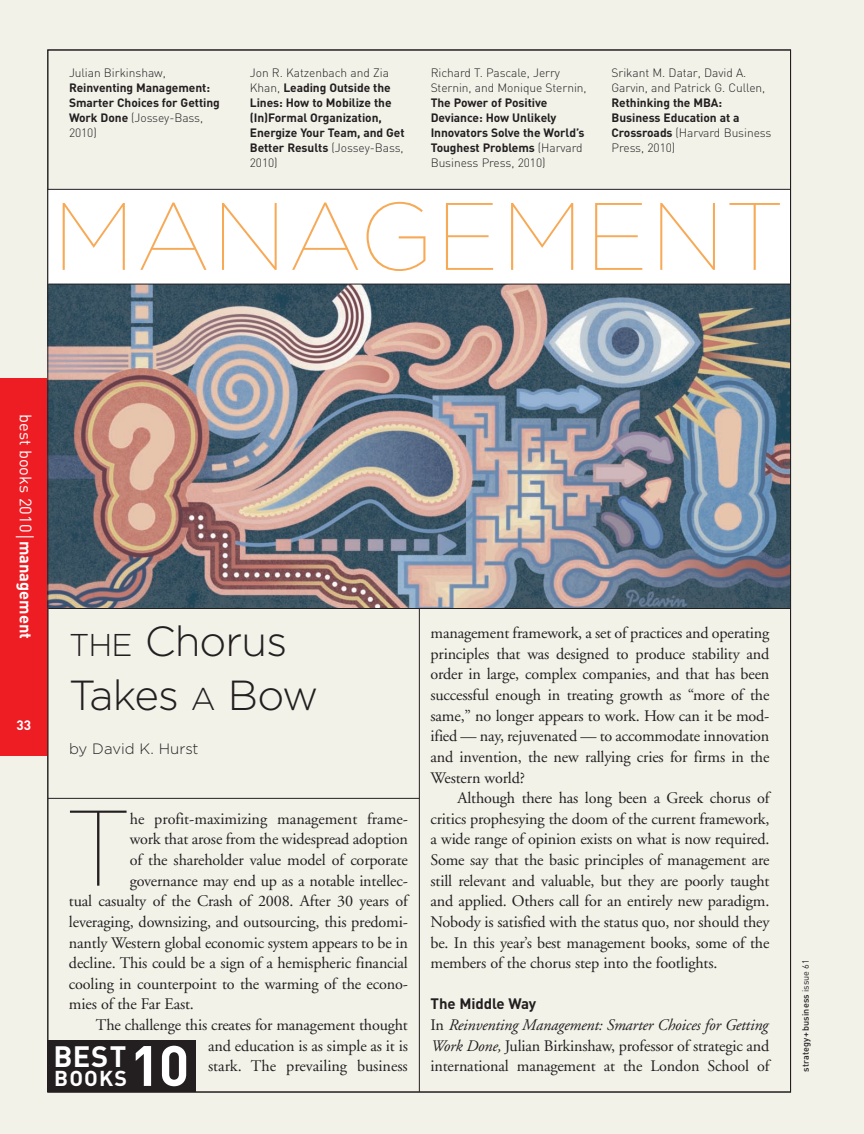
<style>
.page{position:relative;width:864px;height:1134px;background:#f2f2e9}
.page>*{position:absolute;margin:0;border:0;box-sizing:border-box;transform-origin:0 0}
.t1{font:100 107.25px "Gotham";color:#231f20}
.t2{font:100 95.55px "Gotham";letter-spacing:.02em;color:#f7a955}
.t3{font:700 56.1px "DIN";color:#fff}
.t4{font:300 42px/54px "Gotham";letter-spacing:-.02em;color:#231f20}
.t5{font:700 29.1px "DIN";color:#fff}
.t6{font:700 21.3px "DIN";letter-spacing:.055em;color:#fff}
.t7{font:16.5px "DIN";color:#fff}
.t8{font:16.2px/20.5px "Adobe Garamond";letter-spacing:-.01em;color:#231f20;text-align:justify}
.t9{font:300 15px "Gotham";color:#231f20}
.t10{font:700 15px "DIN";letter-spacing:-.005em;color:#231f20}
.t11{font:700 13.5px "DIN";color:#fff}
.t12{font:700 12px/15px "DIN";letter-spacing:-.005em;color:#231f20}
.t13{font:300 12px/15px "DIN";letter-spacing:-.005em;color:#231f20}
.t14{font:500 9px "DIN";letter-spacing:.01em;color:#231f20}
.s1{font-weight:300}
.s2{font-weight:700}
.s3{font-size:31.5px}
.s4{font-style:italic}
.s5{font-weight:400}
</style>
<div class="page">
<div style="left:48px;top:190px;width:742px;height:94px;background:#fff"></div>
<div style="left:0;top:378px;width:48px;height:378px;background:#ee1d23"></div>
<svg style="left:16px;top:536px;width:18px;height:1px"></svg>
<hr style="left:48px;top:189px;width:743px;height:1px;background:#231f20">
<hr style="left:419px;top:334px;width:1px;height:758px;background:#231f20">
<hr style="left:48px;top:798px;width:371px;height:1px;background:#231f20">
<img style="left:50px;top:285px;width:739px;height:323px">
<div style="left:48px;top:1040px;width:148px;height:52px;background:#231f20"></div>
<hr style="left:48px;top:284px;width:742px;height:1px;background:#231f20">
<hr style="left:48px;top:608px;width:742px;height:1px;background:#231f20">
<p class="t13" style="left:69px;top:65px;width:98px">Julian Birkinshaw,</p>
<p class="t12" style="left:69px;top:80px;width:152px">Reinventing Management:<br>Smarter Choices for Getting<br>Work Done <span class="s1">(Jossey-Bass,<br>2010)</span></p>
<p class="t12" style="left:250px;top:65px;width:156px"><span class="s1">Jon R. Katzenbach and Zia<br>Khan,</span> Leading Outside the<br>Lines: How to Mobilize the (In)Formal Organization,<br>Energize Your Team, and Get<br>Better Results <span class="s1">(Jossey-Bass,<br>2010)</span></p>
<p class="t13" style="left:431px;top:65px;width:157px">Richard T. Pascale, Jerry<br>Sternin, and Monique Sternin,</p>
<p class="t12" style="left:431px;top:95px;width:155px">The Power of Positive<br>Deviance: How Unlikely<br>Innovators Solve the World’s<br>Toughest Problems <span class="s1">(Harvard<br>Business Press, 2010)</span></p>
<p class="t13" style="left:612px;top:65px;width:155px">Srikant M. Datar, David A.<br>Garvin, and Patrick G. Cullen,</p>
<p class="t12" style="left:612px;top:95px;width:161px">Rethinking the MBA:<br>Business Education at a<br>Crossroads <span class="s1">(Harvard Business<br>Press, 2010)</span></p>
<h2 class="t2" style="left:53px;top:181px;width:731px">MANAGEMENT</h2>
<p class="t7" style="left:35px;top:414px;width:227px;rotate:90deg">best books 2010 <span class="s2">management</span></p>
<p class="t11" style="left:17px;top:718px;width:16px">33</p>
<h3 class="t4" style="left:69px;top:615px;width:251px"><span class="s3">THE</span> Chorus<br>Takes <span class="s3">A</span> Bow</h3>
<p class="t9" style="left:69px;top:740px;width:131px">by David K. Hurst</p>
<h1 class="t1" style="left:67px;top:786px;width:64px">T</h1>
<p class="t8" style="left:130px;top:810px;width:280px">he profit-maximizing management frame-</p>
<p class="t8" style="left:130px;top:830px;width:280px">work that arose from the widespread adoption</p>
<p class="t8" style="left:130px;top:851px;width:280px">of the shareholder value model of corporate</p>
<p class="t8" style="left:130px;top:872px;width:280px">governance may end up as a notable intellec-</p>
<p class="t8" style="left:69px;top:892px;width:340px">tual casualty of the Crash of 2008. After 30 years of</p>
<p class="t8" style="left:69px;top:913px;width:340px">leveraging, downsizing, and outsourcing, this predomi-</p>
<p class="t8" style="left:69px;top:934px;width:340px">nantly Western global economic system appears to be in</p>
<p class="t8" style="left:69px;top:954px;width:340px">decline. This could be a sign of a hemispheric financial</p>
<p class="t8" style="left:69px;top:975px;width:341px">cooling in counterpoint to the warming of the econo-</p>
<p class="t8" style="left:69px;top:995px;width:126px">mies of the Far East.</p>
<p class="t8" style="left:96px;top:1016px;width:313px">The challenge this creates for management thought</p>
<p class="t8" style="left:208px;top:1037px;width:201px">and education is as simple as it is</p>
<p class="t8" style="left:208px;top:1057px;width:201px">stark. The prevailing business</p>
<h3 class="t3" style="left:130px;top:1034px;width:61px">10</h3>
<h3 class="t5" style="left:53px;top:1040px;width:75px">BEST</h3>
<h3 class="t6" style="left:54px;top:1066px;width:74px">BOOKS</h3>
<p class="t8" style="left:431px;top:624px;width:340px">management framework, a set of practices and operating principles that was designed to produce stability and order in large, complex companies, and that has been successful enough in treating growth as “more of the same,” no longer appears to work. How can it be mod&shy;ified — nay, rejuvenated — to accommodate innovation and invention, the new rallying cries for firms in the Western world?</p>
<p class="t8" style="left:431px;top:789px;width:340px;text-indent:27px">Although there has long been a Greek chorus of critics prophesying the doom of the current framework, a wide range of opinion exists on what is now required.<br>Some say that the basic principles of management are still relevant and valuable, but they are poorly taught and applied. Others call for an entirely new paradigm.<br>Nobody is satisfied with the status quo, nor should they be. In this year’s best management books, some of the members of the chorus step into the footlights.</p>
<p class="t10" style="left:431px;top:995px;width:107px">The Middle Way</p>
<p class="t8" style="left:431px;top:1016px;width:340px">In <span class="s4">Reinventing Management: Smarter Choices for Getting Work Done,</span> Julian Birkinshaw, professor of strategic and international management at the London School of</p>
<p class="t14" style="left:800px;top:1072px;width:114px;rotate:-90deg">strategy + business <span class="s5">issue 61</span></p>
</div>
